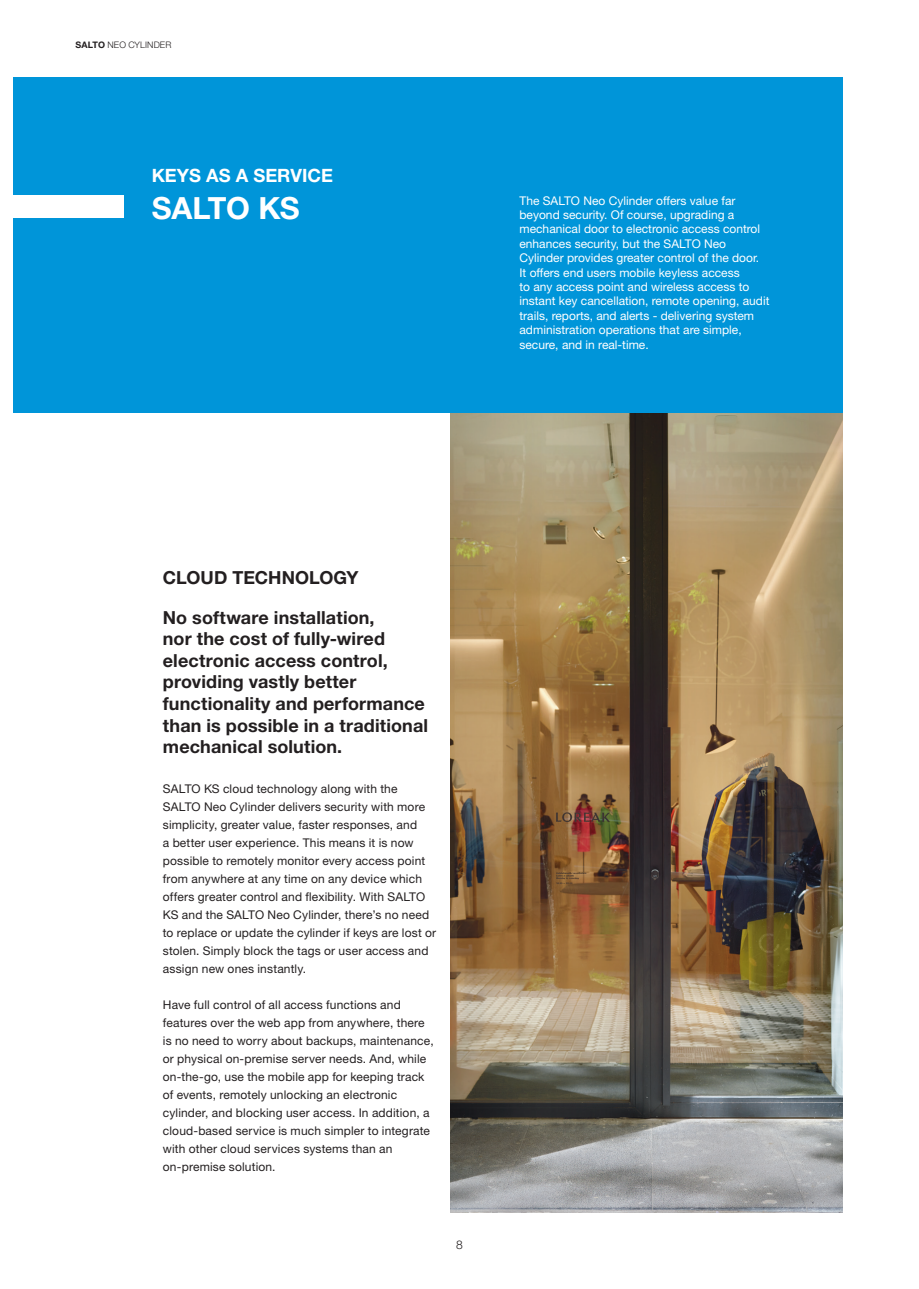
<style>
.page{position:relative;width:919px;height:1289px;background:#fff}
.page>*{position:absolute;margin:0;border:0;box-sizing:border-box;transform-origin:0 0}
.t1{font:700 30.6px "Helvetica Neue LT Std";letter-spacing:-.015em;color:#fff}
.t2{font:700 18.3px "Helvetica Neue LT Std";color:#fff}
.t3{font:700 18px/21.6px "Helvetica Neue LT Std";letter-spacing:.005em;color:#231f20}
.t4{font:12px/18px "Helvetica Neue LT Std";letter-spacing:.015em;color:#231f20}
.t5{font:12px/14.4px "Helvetica Neue LT Std";color:#fff}
.t6{font:300 12px "Helvetica Neue LT Std";color:#231f20}
.t7{font:300 9px "Helvetica Neue LT Std";letter-spacing:.01em;color:#231f20}
.s1{font-weight:700}
</style>
<div class="page">
<div style="left:13px;top:78px;width:829px;height:335px;background:#0095d9"></div>
<img style="left:450px;top:413px;width:392px;height:799px">
<div style="left:0;top:196px;width:124px;height:22px;background:#fff"></div>
<p class="t7" style="left:75px;top:39px;width:97px"><span class="s1">SALTO</span> NEO CYLINDER</p>
<h2 class="t2" style="left:152px;top:164px;width:183px">KEYS AS A SERVICE</h2>
<h1 class="t1" style="left:152px;top:189px;width:150px">SALTO KS</h1>
<p class="t5" style="left:519px;top:193px;width:251px">The SALTO Neo Cylinder offers value far beyond security. Of course, upgrading a mechanical door to electronic access control enhances security, but the SALTO Neo Cylinder provides greater control of the door.<br>It offers end users mobile keyless access<br>to any access point and wireless access to instant key cancellation, remote opening, audit trails, reports, and alerts - delivering system administration operations that are simple, secure, and in real-time.</p>
<h3 class="t3" style="left:163px;top:557px;width:213px;line-height:39.6px">CLOUD TECHNOLOGY<br>No software installation,</h3>
<h3 class="t3" style="left:163px;top:627px;width:267px">nor the cost of fully-wired electronic access control, providing vastly better functionality and performance than is possible in a traditional mechanical solution.</h3>
<p class="t4" style="left:163px;top:779px;width:275px">SALTO KS cloud technology along with the SALTO Neo Cylinder delivers security with more simplicity, greater value, faster responses, and<br>a better user experience. This means it is now possible to remotely monitor every access point from anywhere at any time on any device which offers greater control and flexibility. With SALTO KS and the SALTO Neo Cylinder, there’s no need to replace or update the cylinder if keys are lost or stolen. Simply block the tags or user access and assign new ones instantly.</p>
<p class="t4" style="left:163px;top:995px;width:272px">Have full control of all access functions and features over the web app from anywhere, there is no need to worry about backups, maintenance, or physical on-premise server needs. And, while on-the-go, use the mobile app for keeping track of events, remotely unlocking an electronic cylinder, and blocking user access. In addition, a cloud-based service is much simpler to integrate with other cloud services systems than an on-premise solution.</p>
<p class="t6" style="left:456px;top:1236px;width:8px">8</p>
</div>
